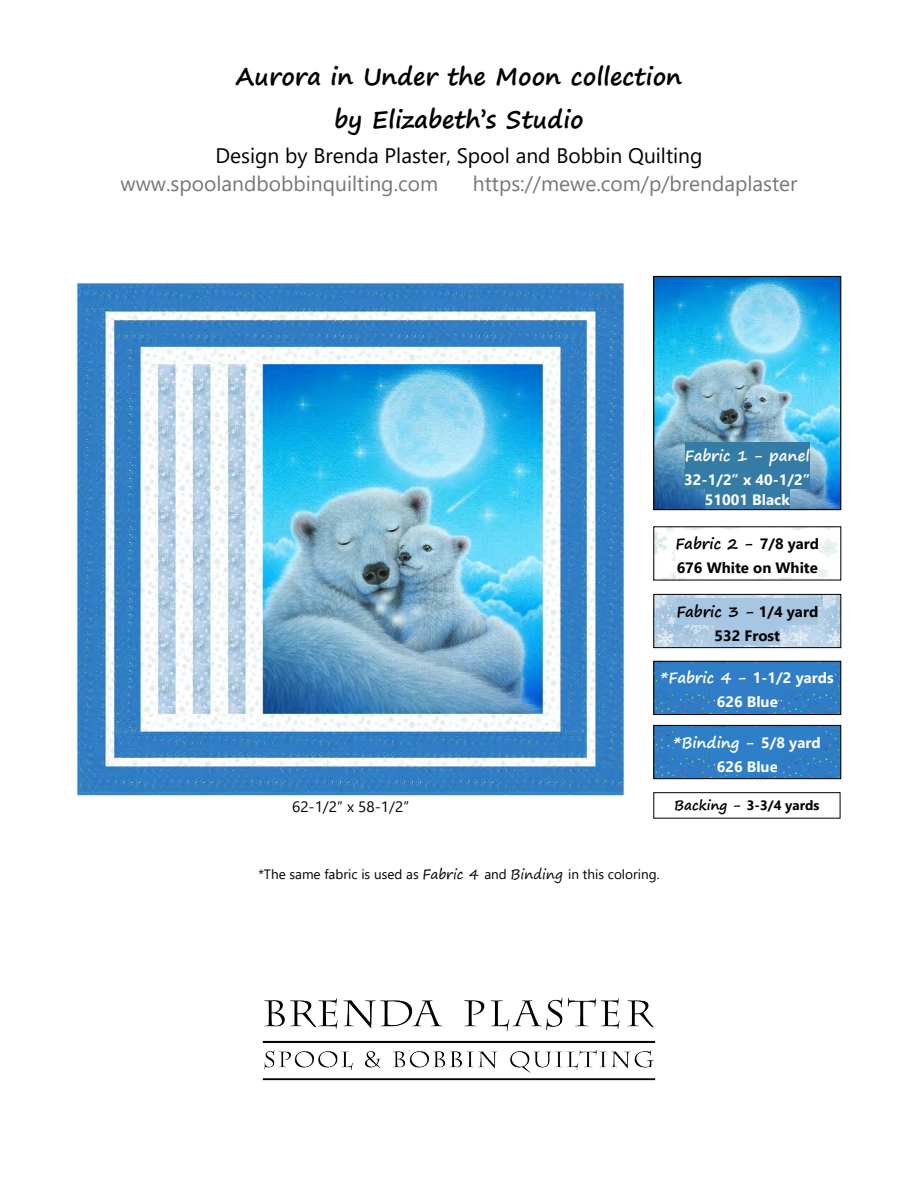
<style>
.page{position:relative;width:918px;height:1188px;background:#fff}
.page>*{position:absolute;margin:0;border:0;box-sizing:border-box;transform-origin:0 0}
.t1{font:700 24px/42.3px "Segoe Print";color:#000;text-align:center}
.t2{font:21px "Segoe UI";color:#777}
.t3{font:21px "Segoe UI";color:#000}
.t4{font:700 15px/20px "Segoe UI";color:#fff;text-align:center}
.t5{font:700 15px "Segoe Print";color:#000}
.t6{font:700 15px "Segoe Print";color:#fff}
.t7{font:700 15px "Segoe UI";color:#000}
.t8{font:15px "Segoe UI";color:#000}
.t9{font:13.5px "Segoe UI";color:#000}
.t10{font:700 13.5px "Segoe UI";color:#000}
.s1{font-family:"Segoe UI"}
.s2{font-family:"Segoe Print"}
</style>
<div class="page">
<img style="left:262px;top:997px;width:394px;height:84px">
<img style="left:655px;top:278px;width:184px;height:230px">
<div style="left:653px;top:276px;width:188px;height:234px;border:1px solid #000"></div>
<div style="left:685px;top:442px;width:125px;height:26px;background:#347ba5"></div>
<div style="left:684px;top:469px;width:126px;height:20px;background:#347ba5"></div>
<div style="left:705px;top:489px;width:85px;height:20px;background:#347ba5"></div>
<img style="left:655px;top:596px;width:184px;height:50px">
<div style="left:653px;top:594px;width:188px;height:54px;border:1px solid #000"></div>
<div style="left:676px;top:598px;width:79px;height:26px;background:#a7c6e2"></div>
<div style="left:755px;top:598px;width:63px;height:26px;background:#a7c6e2"></div>
<div style="left:715px;top:625px;width:65px;height:20px;background:#a7c6e2"></div>
<img style="left:655px;top:528px;width:183px;height:50px">
<div style="left:675px;top:530px;width:85px;height:27px;background:#fff"></div>
<div style="left:760px;top:530px;width:59px;height:27px;background:#fff"></div>
<div style="left:677px;top:557px;width:141px;height:20px;background:#fff"></div>
<img style="left:655px;top:663px;width:184px;height:50px">
<div style="left:653px;top:661px;width:188px;height:54px;border:1px solid #000"></div>
<div style="left:661px;top:664px;width:92px;height:27px;background:#307ec8"></div>
<div style="left:753px;top:664px;width:81px;height:27px;background:#307ec8"></div>
<div style="left:717px;top:691px;width:61px;height:20px;background:#307ec8"></div>
<div style="left:653px;top:792px;width:187px;height:27px;border:1px solid #000"></div>
<img style="left:655px;top:727px;width:184px;height:50px">
<div style="left:653px;top:725px;width:188px;height:54px;border:1px solid #000"></div>
<div style="left:674px;top:729px;width:87px;height:26px;background:#2f7fc8"></div>
<div style="left:761px;top:729px;width:60px;height:26px;background:#2f7fc8"></div>
<div style="left:717px;top:755px;width:61px;height:20px;background:#2f7fc8"></div>
<hr style="left:778px;top:755px;width:4px;height:20px;background:#2f7fc8">
<img style="left:77px;top:283px;width:547px;height:513px">
<p class="t1" style="left:236px;top:58px;width:448px">Aurora in Under the Moon collection by Elizabeth’s Studio</p>
<p class="t3" style="left:216px;top:148px;width:488px">Design by Brenda Plaster, Spool and Bobbin Quilting</p>
<p class="t2" style="left:121px;top:175px;width:319px">www.spoolandbobbinquilting.com</p>
<p class="t2" style="left:473px;top:175px;width:326px">https://mewe.com/p/brendaplaster</p>
<p class="t6" style="left:685px;top:448px;width:126px">Fabric 1 - panel</p>
<p class="t4" style="left:684px;top:471px;width:127px">32-1/2” x 40-1/2”<br>51001 Black</p>
<p class="t5" style="left:675px;top:537px;width:145px">Fabric 2 - <span class="s1">7/8 yard</span></p>
<p class="t7" style="left:677px;top:562px;width:143px">676 White on White</p>
<p class="t5" style="left:676px;top:604px;width:143px">Fabric 3 - <span class="s1">1/4 yard</span></p>
<p class="t7" style="left:715px;top:630px;width:67px">532 Frost</p>
<p class="t4" style="left:661px;top:668px;width:174px;line-height:24px"><span class="s2">*Fabric 4 -</span> 1-1/2 yards<br>626 Blue</p>
<p class="t8" style="left:292px;top:801px;width:118px">62-1/2” x 58-1/2”</p>
<p class="t6" style="left:674px;top:735px;width:148px">*Binding - <span class="s1">5/8 yard</span></p>
<p class="t4" style="left:717px;top:758px;width:63px">626 Blue</p>
<p class="t10" style="left:674px;top:800px;width:147px"><span class="s2">Backing -</span> 3-3/4 yards</p>
<p class="t9" style="left:258px;top:869px;width:403px">*The same fabric is used as <span class="s2">Fabric 4</span> and <span class="s2">Binding</span> in this coloring.</p>
</div>
